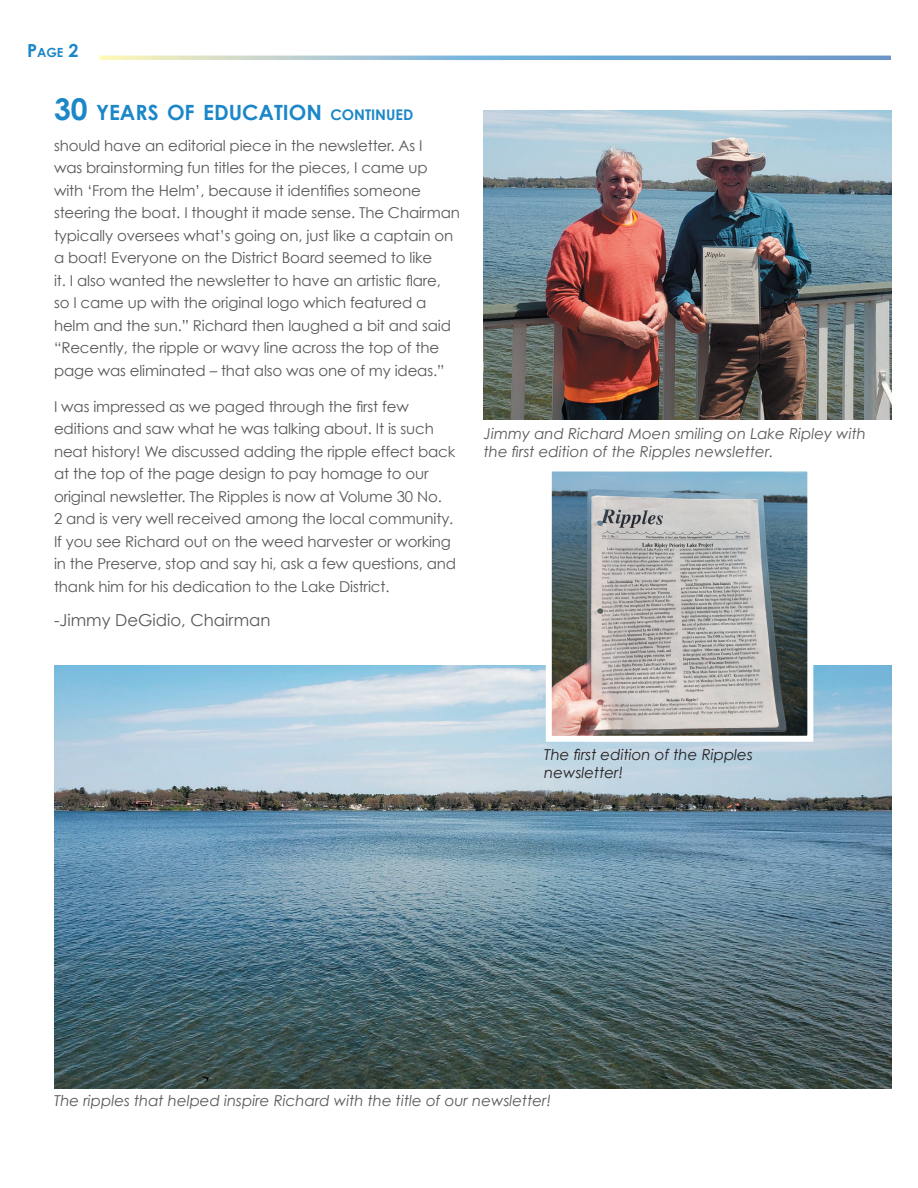
<style>
.page{position:relative;width:918px;height:1188px;background:#fff}
.page>*{position:absolute;margin:0;border:0;box-sizing:border-box;transform-origin:0 0}
.t1{font:700 21px "Century Gothic";color:#1c87c8}
.t2{font:16.5px "Century Gothic";color:#57585a}
.t3{font:15px/22.5px "Century Gothic";letter-spacing:-.01em;color:#57585a}
.t4{font:italic 15px/18px "Century Gothic";color:#57585a}
.t5{font:italic 15px/18px "Century Gothic";color:#231f20}
.t6{font:700 12.6px "Century Gothic";color:#1c87c8}
.s1{font-size:18px}
.s2{font-size:30px}
.s3{font-size:14.7px}
</style>
<div class="page">
<svg style="left:98px;top:56px;width:793px;height:4px;background:#95bacf"></svg>
<img style="left:484px;top:110px;width:407px;height:309px">
<img style="left:54px;top:665px;width:837px;height:423px">
<img style="left:553px;top:472px;width:253px;height:263px">
<div style="left:546px;top:465px;width:267px;height:277px;border:6px solid #fff"></div>
<p class="t6" style="left:27px;top:44px;width:53px"><span class="s1">P</span>AGE <span class="s1">2</span></p>
<h1 class="t1" style="left:54px;top:99px;width:359px"><span class="s2">30</span> YEARS OF EDUCATION <span class="s3">CONTINUED</span></h1>
<p class="t3" style="left:54px;top:134px;width:407px">should have an editorial piece in the newsletter. As I<br>was brainstorming fun titles for the pieces, I came up with ‘From the Helm’, because it identifies someone steering the boat. I thought it made sense. The Chairman typically oversees what’s going on, just like a captain on a boat! Everyone on the District Board seemed to like<br>it. I also wanted the newsletter to have an artistic flare, so I came up with the original logo which featured a helm and the sun.” Richard then laughed a bit and said “Recently, the ripple or wavy line across the top of the page was eliminated – that also was one of my ideas.”</p>
<p class="t3" style="left:54px;top:395px;width:404px">I was impressed as we paged through the first few editions and saw what he was talking about. It is such neat history! We discussed adding the ripple effect back at the top of the page design to pay homage to our original newsletter. The Ripples is now at Volume 30 No.<br>2 and is very well received among the local community.<br>If you see Richard out on the weed harvester or working in the Preserve, stop and say hi, ask a few questions, and thank him for his dedication to the Lake District.</p>
<p class="t2" style="left:54px;top:610px;width:218px">-Jimmy DeGidio, Chairman</p>
<p class="t4" style="left:484px;top:424px;width:384px">Jimmy and Richard Moen smiling on Lake Ripley with the first edition of the Ripples newsletter.</p>
<p class="t5" style="left:544px;top:746px;width:210px">The first edition of the Ripples newsletter!</p>
<p class="t4" style="left:54px;top:1091px;width:499px">The ripples that helped inspire Richard with the title of our newsletter!</p>
</div>
